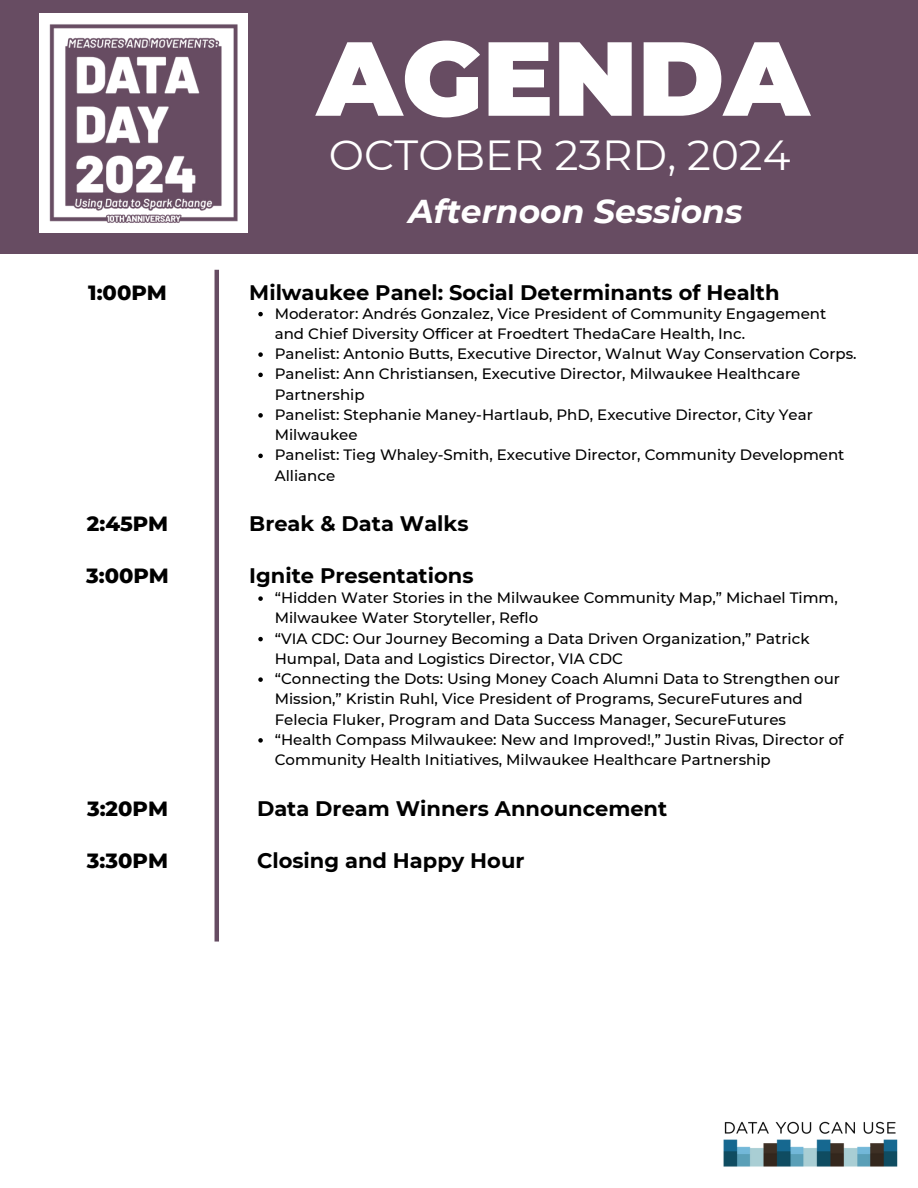
<style>
.page{position:relative;width:918px;height:1188px;background:#fff}
.page>*{position:absolute;margin:0;border:0;box-sizing:border-box;transform-origin:0 0}
.t1{font:900 105px "Montserrat";color:#fff}
.t2{font:42px "Montserrat";color:#fff}
.t3{font:italic 700 33px "Montserrat";color:#fff}
.t4{font:700 21px "Montserrat";color:#000}
.t5{font:800 21px "Montserrat";color:#000}
.t6{font:500 15px/20.2px "Montserrat";color:#000}
</style>
<div class="page">
<img style="left:723px;top:1121px;width:175px;height:46px">
<svg style="left:258px;top:312px;width:5px;height:4px"></svg>
<svg style="left:258px;top:352px;width:5px;height:5px"></svg>
<svg style="left:258px;top:373px;width:5px;height:4px"></svg>
<svg style="left:258px;top:413px;width:5px;height:5px"></svg>
<svg style="left:258px;top:454px;width:5px;height:4px"></svg>
<div style="left:0;top:0;width:918px;height:254px;background:#674c62"></div>
<div style="left:39px;top:13px;width:208px;height:219px;background:#fff"></div>
<img style="left:49px;top:24px;width:189px;height:199px">
<hr style="left:215px;top:270px;width:4px;height:672px;background:#664c62">
<svg style="left:258px;top:596px;width:5px;height:5px"></svg>
<svg style="left:258px;top:637px;width:5px;height:4px"></svg>
<svg style="left:258px;top:677px;width:5px;height:5px"></svg>
<svg style="left:258px;top:738px;width:5px;height:5px"></svg>
<p class="t1" style="left:317px;top:14px;width:493px">AGENDA</p>
<h5 class="t2" style="left:329px;top:129px;width:463px">OCTOBER 23RD, 2024</h5>
<h4 class="t5" style="left:88px;top:279px;width:80px">1:00PM</h4>
<p class="t3" style="left:409px;top:191px;width:336px">Afternoon Sessions</p>
<h1 class="t4" style="left:249px;top:279px;width:532px">Milwaukee Panel: Social Determinants of Health</h1>
<h2 class="t6" style="left:275px;top:303px;width:553px">Moderator: Andrés Gonzalez, Vice President of Community Engagement and Chief Diversity Officer at Froedtert ThedaCare Health, Inc.</h2>
<h3 class="t6" style="left:275px;top:344px;width:583px">Panelist: Antonio Butts, Executive Director, Walnut Way Conservation Corps.</h3>
<h4 class="t6" style="left:275px;top:364px;width:527px">Panelist: Ann Christiansen, Executive Director, Milwaukee Healthcare<br>Partnership</h4>
<h4 class="t6" style="left:275px;top:404px;width:540px">Panelist: Stephanie Maney-Hartlaub, PhD, Executive Director, City Year<br>Milwaukee</h4>
<h4 class="t6" style="left:275px;top:445px;width:571px">Panelist: Tieg Whaley-Smith, Executive Director, Community Development<br>Alliance</h4>
<p class="t5" style="left:87px;top:511px;width:83px">2:45PM</p>
<p class="t4" style="left:249px;top:511px;width:221px">Break &amp; Data Walks</p>
<p class="t4" style="left:249px;top:563px;width:226px">Ignite Presentations</p>
<h5 class="t6" style="left:275px;top:588px;width:565px">“Hidden Water Stories in the Milwaukee Community Map,” Michael Timm,<br>Milwaukee Water Storyteller, Reflo</h5>
<h5 class="t6" style="left:275px;top:628px;width:536px">“VIA CDC: Our Journey Becoming a Data Driven Organization,” Patrick<br>Humpal, Data and Logistics Director, VIA CDC</h5>
<p class="t6" style="left:275px;top:669px;width:567px">“Connecting the Dots: Using Money Coach Alumni Data to Strengthen our<br>Mission,” Kristin Ruhl, Vice President of Programs, SecureFutures and<br>Felecia Fluker, Program and Data Success Manager, SecureFutures</p>
<p class="t6" style="left:275px;top:729px;width:570px">“Health Compass Milwaukee: New and Improved!,” Justin Rivas, Director of<br>Community Health Initiatives, Milwaukee Healthcare Partnership</p>
<p class="t5" style="left:86px;top:563px;width:84px">3:00PM</p>
<h5 class="t5" style="left:87px;top:795px;width:83px">3:20PM</h5>
<p class="t4" style="left:257px;top:795px;width:412px">Data Dream Winners Announcement</p>
<p class="t5" style="left:87px;top:847px;width:83px">3:30PM</p>
<h5 class="t4" style="left:257px;top:847px;width:269px">Closing and Happy Hour</h5>
</div>
